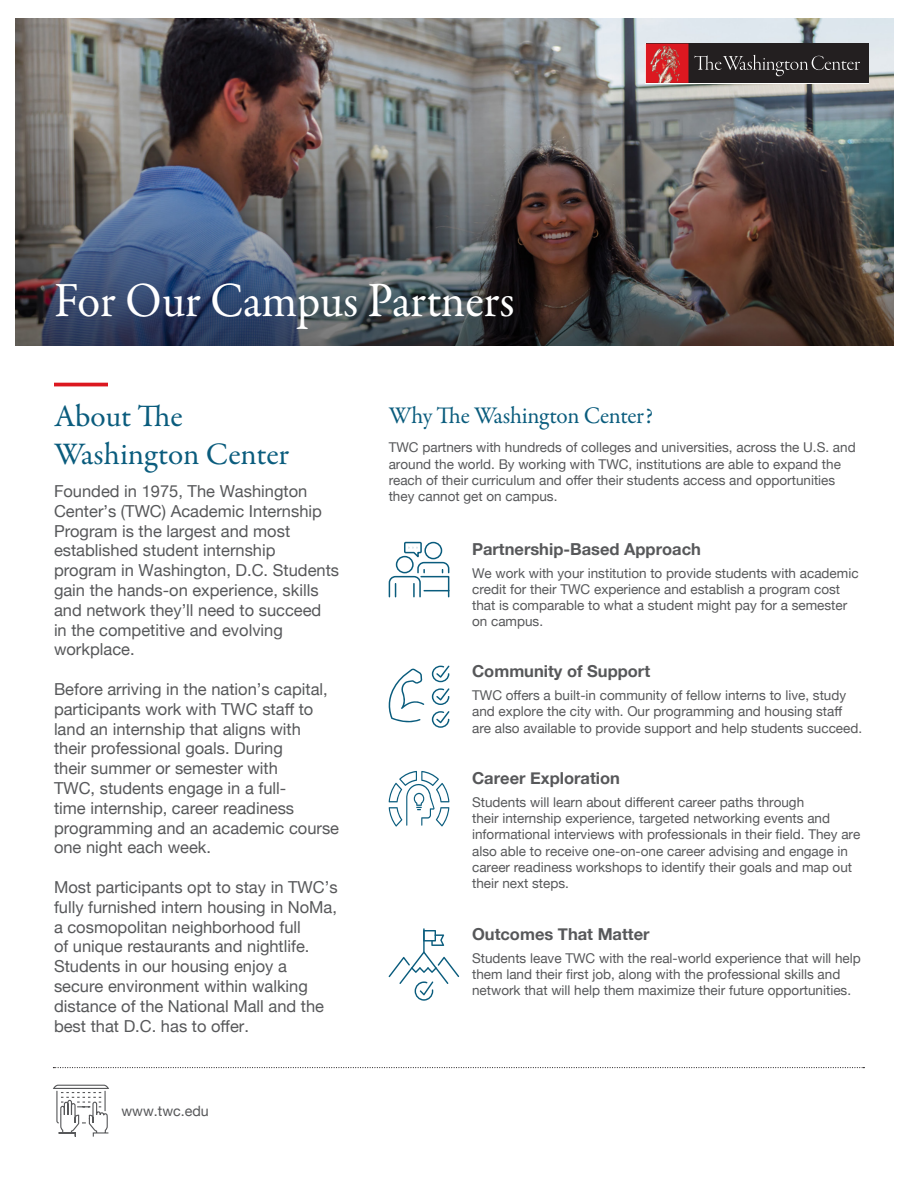
<style>
.page{position:relative;width:918px;height:1188px;background:#fff}
.page>*{position:absolute;margin:0;border:0;box-sizing:border-box;transform-origin:0 0}
.t1{font:49.5px "Garamond Premr Pro";letter-spacing:-.005em;color:#fff;scale:.95 1}
.t2{font:31.5px/37.8px "Garamond Premr Pro";letter-spacing:-.005em;color:#0a5c7d}
.t3{font:24px "Garamond Premr Pro";letter-spacing:-.015em;color:#0a5c7d}
.t4{font:16.5px/19.8px "Helvetica Neue";color:#57585a}
.t5{font:700 16.5px "Helvetica Neue";color:#57585a}
.t6{font:14.25px "Helvetica Neue";color:#57585a}
.t7{font:13.5px/16.2px "Helvetica Neue";color:#57585a}
</style>
<div class="page">
<svg style="left:389px;top:771px;width:60px;height:56px"></svg>
<svg style="left:432px;top:711px;width:18px;height:17px"></svg>
<svg style="left:432px;top:688px;width:18px;height:17px"></svg>
<svg style="left:432px;top:666px;width:18px;height:16px"></svg>
<svg style="left:388px;top:668px;width:36px;height:54px"></svg>
<hr style="left:423px;top:928px;width:2px;height:25px;background:#0a5c7d">
<svg style="left:389px;top:930px;width:70px;height:71px"></svg>
<svg style="left:388px;top:541px;width:62px;height:57px"></svg>
<img style="left:16px;top:18px;width:877px;height:328px">
<svg style="left:645px;top:43px;width:224px;height:40px"></svg>
<div style="left:646px;top:44px;width:223px;height:39px;background:#231f20"></div>
<svg style="left:694px;top:55px;width:166px;height:21px"></svg>
<svg style="left:646px;top:44px;width:42px;height:39px;background:#d13839"></svg>
<hr style="left:54px;top:383px;width:54px;height:3px;background:#dc1820">
<svg style="left:53px;top:1067px;width:811px;height:1px"></svg>
<svg style="left:53px;top:1084px;width:56px;height:53px"></svg>
<p class="t1" style="left:54px;top:271px;width:486px">For Our Campus Partners</p>
<p class="t2" style="left:54px;top:398px;width:237px">About The<br>Washington Center</p>
<p class="t4" style="left:54px;top:482px;width:287px">Founded in 1975, The Washington<br>Center’s (TWC) Academic Internship<br>Program is the largest and most established student internship program in Washington, D.C. Students gain the hands-on experience, skills and network they’ll need to succeed<br>in the competitive and evolving workplace.</p>
<p class="t4" style="left:54px;top:680px;width:287px">Before arriving in the nation’s capital, participants work with TWC staff to land an internship that aligns with<br>their professional goals. During<br>their summer or semester with<br>TWC, students engage in a full-<br>time internship, career readiness programming and an academic course one night each week.</p>
<p class="t4" style="left:54px;top:878px;width:285px">Most participants opt to stay in TWC’s fully furnished intern housing in NoMa, a cosmopolitan neighborhood full<br>of unique restaurants and nightlife.<br>Students in our housing enjoy a secure environment within walking distance of the National Mall and the best that D.C. has to offer.</p>
<p class="t6" style="left:122px;top:1100px;width:89px">www.twc.edu</p>
<p class="t3" style="left:389px;top:401px;width:266px">Why The Washington Center?</p>
<p class="t7" style="left:389px;top:440px;width:469px">TWC partners with hundreds of colleges and universities, across the U.S. and around the world. By working with TWC, institutions are able to expand the reach of their curriculum and offer their students access and opportunities they cannot get on campus.</p>
<p class="t5" style="left:472px;top:536px;width:230px">Partnership-Based Approach</p>
<p class="t7" style="left:472px;top:566px;width:388px">We work with your institution to provide students with academic credit for their TWC experience and establish a program cost that is comparable to what a student might pay for a semester on campus.</p>
<p class="t5" style="left:472px;top:658px;width:180px">Community of Support</p>
<p class="t7" style="left:472px;top:688px;width:392px">TWC offers a built-in community of fellow interns to live, study and explore the city with. Our programming and housing staff are also available to provide support and help students succeed.</p>
<p class="t5" style="left:472px;top:765px;width:149px">Career Exploration</p>
<p class="t7" style="left:472px;top:795px;width:390px">Students will learn about different career paths through<br>their internship experience, targeted networking events and informational interviews with professionals in their field. They are also able to receive one-on-one career advising and engage in career readiness workshops to identify their goals and map out their next steps.</p>
<p class="t5" style="left:472px;top:921px;width:179px">Outcomes That Matter</p>
<p class="t7" style="left:472px;top:951px;width:390px">Students leave TWC with the real-world experience that will help them land their first job, along with the professional skills and network that will help them maximize their future opportunities.</p>
</div>
